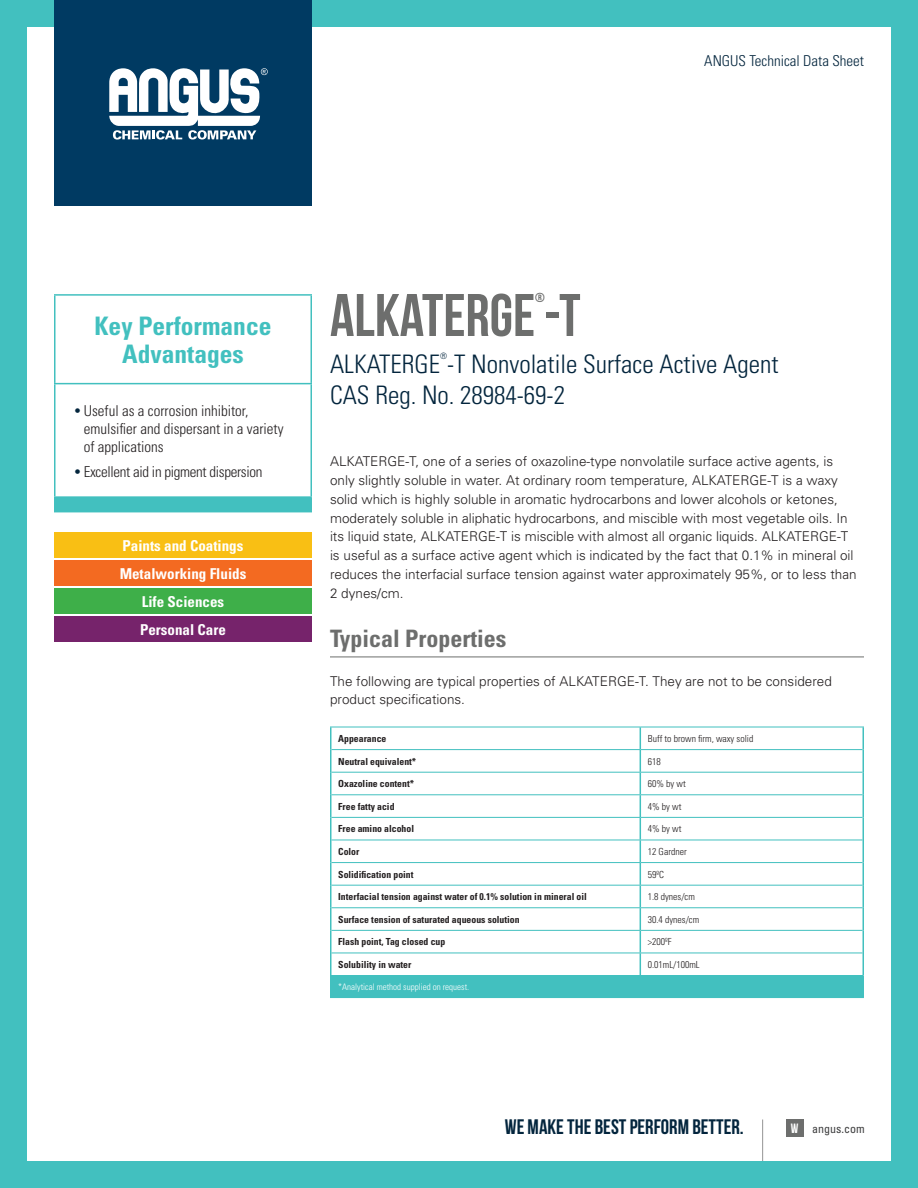
<style>
.page{position:relative;width:918px;height:1188px;background:#42c0bf}
.page>*{position:absolute;margin:0;border:0;box-sizing:border-box;transform-origin:0 0}
.t1{font:60px "Bebas Neue";color:#6d6e6d}
.Subhead{font:300 condensed 25.5px "Univers";color:#03253d}
.Sidebar_Header{font:700 condensed 25.5px/28.5px "Univers";color:#42c0bf;text-align:center}
.Secondary_Subhead{font:700 condensed 24px "Univers";color:#6d6e6d}
.t2{font:21px "Bebas Neue";color:#03253d}
.t3{font:300 condensed 15px/18px "Univers";color:#231f20}
.Sidebar_Header-2{font:700 condensed 15px "Univers";color:#fff}
.t4{font:300 condensed 15px "Univers";letter-spacing:-.02em;color:#231f20}
.t5{font:300 condensed 15px "Univers";color:#03253d}
.Body_Copy{font:300 13.5px/18.8px "Univers";color:#231f20}
.t6{font:13.05px "Bebas Neue";color:#6d6e6d}
.t7{font:condensed 12px "Univers";color:#3e3e3f}
.Table_Text_Bold{font:700 condensed 9.75px "Univers";color:#231f20}
.Table_Text{font:300 condensed 9.75px "Univers";color:#231f20}
.Table_Text-2{font:300 condensed 9px "Univers";color:#fff}
.Subhead-2{font:300 condensed 8.7px "Univers";color:#03253d}
.s1{font-weight:400;color:#03253d}
.s2{font-family:"Bebas Neue";font-stretch:normal;font-size:13.5px;color:#fff}
</style>
<div class="page">
<div style="left:27px;top:27px;width:864px;height:1134px;background:#fff"></div>
<div style="left:54px;top:0;width:258px;height:206px;background:#003a62"></div>
<svg style="left:109px;top:68px;width:159px;height:72px"></svg>
<div style="left:786px;top:1120px;width:18px;height:17px;background:#6d6e6d"></div>
<hr style="left:762px;top:1120px;width:1px;height:41px;background:#a0a0a0">
<div style="left:55px;top:497px;width:256px;height:15px;background:#42c0bf"></div>
<hr style="left:54px;top:294px;width:258px;height:2px;background:#42c0bf">
<hr style="left:54px;top:296px;width:2px;height:87px;background:#42c0bf">
<hr style="left:310px;top:296px;width:2px;height:87px;background:#42c0bf">
<hr style="left:54px;top:383px;width:258px;height:1px;background:#42c0bf">
<hr style="left:54px;top:384px;width:2px;height:112px;background:#42c0bf">
<hr style="left:310px;top:384px;width:2px;height:112px;background:#42c0bf">
<hr style="left:54px;top:496px;width:258px;height:2px;background:#42c0bf">
<svg style="left:54px;top:498px;width:1px;height:13px"></svg>
<svg style="left:311px;top:498px;width:1px;height:13px"></svg>
<hr style="left:54px;top:511px;width:258px;height:1px;background:#42c0bf">
<div style="left:54px;top:532px;width:258px;height:26px;background:#f9bf14"></div>
<div style="left:54px;top:560px;width:258px;height:25px;background:#f36a21"></div>
<div style="left:54px;top:588px;width:258px;height:25px;background:#3eaf49"></div>
<div style="left:54px;top:616px;width:258px;height:25px;background:#76236b"></div>
<hr style="left:330px;top:657px;width:534px;height:1px;background:#6d6e6d">
<div style="left:331px;top:976px;width:532px;height:22px;background:#42c0bf"></div>
<svg style="left:640px;top:728px;width:1px;height:247px"></svg>
<hr style="left:332px;top:749px;width:308px;height:1px;background:#42c0bf">
<hr style="left:640px;top:749px;width:222px;height:1px;background:#42c0bf">
<hr style="left:332px;top:772px;width:308px;height:1px;background:#42c0bf">
<hr style="left:640px;top:772px;width:222px;height:1px;background:#42c0bf">
<hr style="left:332px;top:794px;width:308px;height:1px;background:#42c0bf">
<hr style="left:640px;top:794px;width:222px;height:1px;background:#42c0bf">
<hr style="left:332px;top:817px;width:308px;height:1px;background:#42c0bf">
<hr style="left:640px;top:817px;width:222px;height:1px;background:#42c0bf">
<hr style="left:332px;top:840px;width:308px;height:1px;background:#42c0bf">
<hr style="left:640px;top:840px;width:222px;height:1px;background:#42c0bf">
<hr style="left:332px;top:862px;width:308px;height:1px;background:#42c0bf">
<hr style="left:640px;top:862px;width:222px;height:1px;background:#42c0bf">
<hr style="left:332px;top:885px;width:308px;height:1px;background:#42c0bf">
<hr style="left:640px;top:885px;width:222px;height:1px;background:#42c0bf">
<hr style="left:330px;top:727px;width:2px;height:23px;background:#42c0bf">
<hr style="left:862px;top:727px;width:2px;height:23px;background:#42c0bf">
<hr style="left:330px;top:750px;width:2px;height:22px;background:#42c0bf">
<hr style="left:862px;top:750px;width:2px;height:22px;background:#42c0bf">
<hr style="left:330px;top:772px;width:2px;height:23px;background:#42c0bf">
<hr style="left:862px;top:772px;width:2px;height:23px;background:#42c0bf">
<hr style="left:330px;top:795px;width:2px;height:22px;background:#42c0bf">
<hr style="left:862px;top:795px;width:2px;height:22px;background:#42c0bf">
<hr style="left:330px;top:817px;width:2px;height:23px;background:#42c0bf">
<hr style="left:862px;top:817px;width:2px;height:23px;background:#42c0bf">
<hr style="left:330px;top:840px;width:2px;height:23px;background:#42c0bf">
<hr style="left:862px;top:840px;width:2px;height:23px;background:#42c0bf">
<hr style="left:330px;top:863px;width:2px;height:22px;background:#42c0bf">
<hr style="left:862px;top:863px;width:2px;height:22px;background:#42c0bf">
<hr style="left:330px;top:885px;width:2px;height:23px;background:#42c0bf">
<hr style="left:862px;top:885px;width:2px;height:23px;background:#42c0bf">
<hr style="left:330px;top:908px;width:2px;height:22px;background:#42c0bf">
<hr style="left:862px;top:908px;width:2px;height:22px;background:#42c0bf">
<hr style="left:330px;top:930px;width:2px;height:23px;background:#42c0bf">
<hr style="left:862px;top:930px;width:2px;height:23px;background:#42c0bf">
<hr style="left:330px;top:953px;width:2px;height:23px;background:#42c0bf">
<hr style="left:862px;top:953px;width:2px;height:23px;background:#42c0bf">
<hr style="left:332px;top:907px;width:308px;height:1px;background:#42c0bf">
<hr style="left:640px;top:907px;width:222px;height:1px;background:#42c0bf">
<hr style="left:332px;top:930px;width:308px;height:1px;background:#42c0bf">
<hr style="left:640px;top:930px;width:222px;height:1px;background:#42c0bf">
<hr style="left:332px;top:953px;width:308px;height:1px;background:#42c0bf">
<hr style="left:640px;top:953px;width:222px;height:1px;background:#42c0bf">
<hr style="left:332px;top:975px;width:308px;height:1px;background:#42c0bf">
<hr style="left:640px;top:975px;width:222px;height:1px;background:#42c0bf">
<hr style="left:330px;top:997px;width:310px;height:1px;background:#42c0bf">
<hr style="left:640px;top:997px;width:224px;height:1px;background:#42c0bf">
<hr style="left:330px;top:976px;width:2px;height:21px;background:#42c0bf">
<hr style="left:862px;top:976px;width:2px;height:21px;background:#42c0bf">
<hr style="left:330px;top:727px;width:310px;height:1px;background:#42c0bf">
<hr style="left:640px;top:727px;width:224px;height:1px;background:#42c0bf">
<p class="t5" style="left:704px;top:51px;width:161px">ANGUS Technical Data Sheet</p>
<p class="Sidebar_Header" style="left:94px;top:311px;width:179px">Key Performance<br>Advantages</p>
<p class="t3" style="left:84px;top:402px;width:201px;text-indent:-9px"><span class="s1">•</span> Useful as a corrosion inhibitor, emulsifier and dispersant in a variety of applications</p>
<p class="t4" style="left:75px;top:463px;width:189px"><span class="s1">•</span> Excellent aid in pigment dispersion</p>
<p class="Sidebar_Header-2" style="left:123px;top:536px;width:122px">Paints and Coatings</p>
<p class="Sidebar_Header-2" style="left:120px;top:564px;width:128px">Metalworking Fluids</p>
<p class="Sidebar_Header-2" style="left:142px;top:592px;width:84px">Life Sciences</p>
<p class="Sidebar_Header-2" style="left:140px;top:620px;width:87px">Personal Care</p>
<p class="t6" style="left:535px;top:290px;width:11px">®</p>
<p class="t1" style="left:330px;top:282px;width:252px">ALKATERGE -T</p>
<p class="Subhead-2" style="left:440px;top:351px;width:8px">®</p>
<p class="Subhead" style="left:330px;top:380px;width:237px">CAS Reg. No. 28984-69-2</p>
<p class="Subhead" style="left:330px;top:349px;width:450px">ALKATERGE -T Nonvolatile Surface Active Agent</p>
<p class="Body_Copy" style="left:330px;top:452px;width:528px">ALKATERGE-T, one of a series of oxazoline-type nonvolatile surface active agents, is only slightly soluble in water. At ordinary room temperature, ALKATERGE-T is a waxy solid which is highly soluble in aromatic hydrocarbons and lower alcohols or ketones, moderately soluble in aliphatic hydrocarbons, and miscible with most vegetable oils. In its liquid state, ALKATERGE-T is miscible with almost all organic liquids. ALKATERGE-T is useful as a surface active agent which is indicated by the fact that 0.1% in mineral oil reduces the interfacial surface tension against water approximately 95%, or to less than 2 dynes/cm.</p>
<p class="Secondary_Subhead" style="left:330px;top:623px;width:178px">Typical Properties</p>
<p class="Body_Copy" style="left:330px;top:671px;width:503px">The following are typical properties of ALKATERGE-T. They are not to be considered product specifications.</p>
<p class="Table_Text_Bold" style="left:338px;top:733px;width:50px">Appearance</p>
<p class="Table_Text" style="left:648px;top:733px;width:107px">Buff to brown firm, waxy solid</p>
<p class="Table_Text_Bold" style="left:338px;top:755px;width:80px">Neutral equivalent*</p>
<p class="Table_Text" style="left:648px;top:755px;width:14px">618</p>
<p class="Table_Text_Bold" style="left:338px;top:778px;width:77px">Oxazoline content*</p>
<p class="Table_Text" style="left:648px;top:778px;width:39px">60% by wt</p>
<p class="Table_Text_Bold" style="left:338px;top:800px;width:58px">Free fatty acid</p>
<p class="Table_Text" style="left:648px;top:801px;width:35px">4% by wt</p>
<p class="Table_Text_Bold" style="left:338px;top:823px;width:77px">Free amino alcohol</p>
<p class="Table_Text" style="left:648px;top:823px;width:35px">4% by wt</p>
<p class="Table_Text_Bold" style="left:338px;top:846px;width:23px">Color</p>
<p class="Table_Text" style="left:648px;top:846px;width:40px">12 Gardner</p>
<p class="Table_Text_Bold" style="left:338px;top:868px;width:77px">Solidification point</p>
<p class="Table_Text" style="left:648px;top:868px;width:18px">59ºC</p>
<p class="Table_Text_Bold" style="left:338px;top:891px;width:250px">Interfacial tension against water of 0.1% solution in mineral oil</p>
<p class="Table_Text" style="left:648px;top:891px;width:49px">1.8 dynes/cm</p>
<p class="Table_Text_Bold" style="left:338px;top:913px;width:183px">Surface tension of saturated aqueous solution</p>
<p class="Table_Text" style="left:648px;top:914px;width:53px">30.4 dynes/cm</p>
<p class="Table_Text_Bold" style="left:338px;top:936px;width:109px">Flash point, Tag closed cup</p>
<p class="Table_Text" style="left:648px;top:936px;width:25px">&gt;200ºF</p>
<p class="Table_Text_Bold" style="left:338px;top:959px;width:75px">Solubility in water</p>
<p class="Table_Text" style="left:648px;top:959px;width:53px">0.01mL/100mL</p>
<p class="Table_Text-2" style="left:338px;top:981px;width:132px">*Analytical method supplied on request.</p>
<h3 class="t2" style="left:505px;top:1115px;width:240px">WE MAKE THE BEST PERFORM BETTER.</h3>
<p class="t7" style="left:791px;top:1121px;width:75px"><span class="s2">W</span> angus.com</p>
</div>
